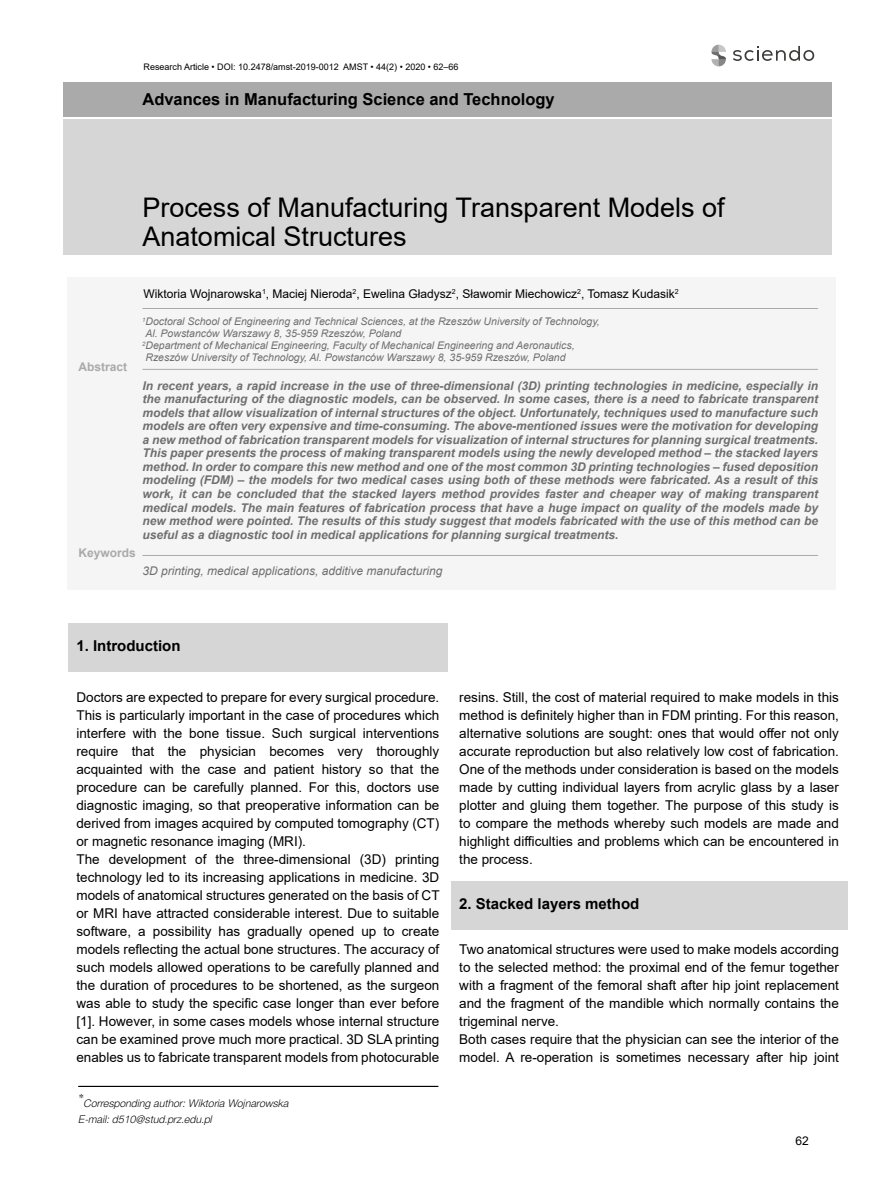
<style>
.page{position:relative;width:893px;height:1191px;background:#fff}
.page>*{position:absolute;margin:0;border:0;box-sizing:border-box;transform-origin:0 0}
.t1{font:27px/28.5px "Arial";color:#000}
.t2{font:700 16.5px "Arial";color:#000}
.t3{font:700 15px "Arial";color:#000}
.t4{font:13.5px/18px "Arial";color:#000}
.t5{font:italic 700 12px/13.5px "Arial";color:#706f6f;text-align:justify}
.t6{font:12px "Arial";color:#000}
.t7{font:italic 12px "Arial";color:#706f6f}
.t8{font:700 12px "Arial";color:#aaa}
.t9{font:italic 10.5px "Arial";color:#706f6f}
.t10{font:italic 10.5px/16.2px "Switzer EFN Light";color:#000}
.t11{font:10.5px "Times";color:#000}
.t12{font:9px "Arial";color:#000}
</style>
<div class="page">
<div style="left:63px;top:120px;width:769px;height:135px;background:#d6d6d6"></div>
<div style="left:67px;top:277px;width:769px;height:312px;background:#f5f5f5"></div>
<div style="left:63px;top:82px;width:769px;height:34px;background:#aaa"></div>
<svg style="left:733px;top:46px;width:81px;height:15px"></svg>
<svg style="left:711px;top:45px;width:15px;height:21px"></svg>
<div style="left:68px;top:623px;width:380px;height:48px;background:#d6d6d6"></div>
<hr style="left:142px;top:369px;width:676px;height:1px;background:#aaa">
<hr style="left:142px;top:308px;width:676px;height:1px;background:#aaa">
<hr style="left:142px;top:555px;width:676px;height:1px;background:#aaa">
<hr style="left:78px;top:1086px;width:360px;height:1px;background:#000">
<div style="left:451px;top:881px;width:396px;height:48px;background:#d6d6d6"></div>
<p class="t12" style="left:144px;top:60px;width:317px">Research Article • DOI: 10.2478/amst-2019-0012 AMST • 44(2) • 2020 • 62–66</p>
<p class="t2" style="left:142px;top:88px;width:414px">Advances in Manufacturing Science and Technology</p>
<h1 class="t1" style="left:142px;top:193px;width:584px">Process of Manufacturing Transparent Models of<br>Anatomical Structures</h1>
<p class="t8" style="left:79px;top:359px;width:50px">Abstract</p>
<p class="t6" style="left:144px;top:285px;width:537px">Wiktoria Wojnarowska<sup>1</sup>, Maciej Nieroda<sup>2</sup>, Ewelina Gładysz<sup>2</sup>, Sławomir Miechowicz<sup>2</sup>, Tomasz Kudasik<sup>2</sup></p>
<p class="t9" style="left:142px;top:315px;width:459px"><sup>1</sup>Doctoral School of Engineering and Technical Sciences, at the Rzeszów University of Technology,</p>
<p class="t9" style="left:145px;top:327px;width:258px">Al. Powstanców Warszawy 8, 35-959 Rzeszów, Poland</p>
<p class="t9" style="left:142px;top:339px;width:434px"><sup>2</sup>Department of Mechanical Engineering, Faculty of Mechanical Engineering and Aeronautics,</p>
<p class="t9" style="left:145px;top:351px;width:422px">Rzeszów University of Technology, Al. Powstanców Warszawy 8, 35-959 Rzeszów, Poland</p>
<p class="t5" style="left:142px;top:379px;width:677px">In recent years, a rapid increase in the use of three-dimensional (3D) printing technologies in medicine, especially in the manufacturing of the diagnostic models, can be observed. In some cases, there is a need to fabricate transparent models that allow visualization of internal structures of the object. Unfortunately, techniques used to manufacture such models are often very expensive and time-consuming. The above-mentioned issues were the motivation for developing a new method of fabrication transparent models for visualization of internal structures for planning surgical treatments.<br>This paper presents the process of making transparent models using the newly developed method – the stacked layers method. In order to compare this new method and one of the most common 3D printing technologies – fused deposition modeling (FDM) – the models for two medical cases using both of these methods were fabricated. As a result of this work, it can be concluded that the stacked layers method provides faster and cheaper way of making transparent medical models. The main features of fabrication process that have a huge impact on quality of the models made by new method were pointed. The results of this study suggest that models fabricated with the use of this method can be useful as a diagnostic tool in medical applications for planning surgical treatments.</p>
<p class="t8" style="left:79px;top:545px;width:59px">Keywords</p>
<p class="t7" style="left:142px;top:563px;width:302px">3D printing, medical applications, additive manufacturing</p>
<p class="t3" style="left:76px;top:635px;width:106px">1. Introduction</p>
<p class="t4" style="left:76px;top:688px;width:365px">Doctors are expected to prepare for every surgical procedure.<br>This is particularly important in the case of procedures which interfere with the bone tissue. Such surgical interventions require that the physician becomes very thoroughly acquainted with the case and patient history so that the procedure can be carefully planned. For this, doctors use diagnostic imaging, so that preoperative information can be derived from images acquired by computed tomography (CT) or magnetic resonance imaging (MRI).<br>The development of the three-dimensional (3D) printing technology led to its increasing applications in medicine. 3D models of anatomical structures generated on the basis of CT or MRI have attracted considerable interest. Due to suitable software, a possibility has gradually opened up to create models reflecting the actual bone structures. The accuracy of such models allowed operations to be carefully planned and the duration of procedures to be shortened, as the surgeon was able to study the specific case longer than ever before [1]. However, in some cases models whose internal structure can be examined prove much more practical. 3D SLA printing enables us to fabricate transparent models from photocurable</p>
<p class="t11" style="left:79px;top:1091px;width:7px">*</p>
<p class="t10" style="left:79px;top:1095px;width:212px;text-indent:5px">Corresponding author: Wiktoria Wojnarowska<br>E-mail: d510@stud.prz.edu.pl</p>
<p class="t4" style="left:459px;top:688px;width:381px;text-align:justify">resins. Still, the cost of material required to make models in this method is definitely higher than in FDM printing. For this reason, alternative solutions are sought: ones that would offer not only accurate reproduction but also relatively low cost of fabrication.<br>One of the methods under consideration is based on the models made by cutting individual layers from acrylic glass by a laser plotter and gluing them together. The purpose of this study is to compare the methods whereby such models are made and highlight difficulties and problems which can be encountered in the process.</p>
<p class="t3" style="left:459px;top:893px;width:182px">2. Stacked layers method</p>
<p class="t4" style="left:459px;top:940px;width:381px">Two anatomical structures were used to make models according to the selected method: the proximal end of the femur together with a fragment of the femoral shaft after hip joint replacement and the fragment of the mandible which normally contains the trigeminal nerve.<br>Both cases require that the physician can see the interior of the model. A re-operation is sometimes necessary after hip joint</p>
<p class="t6" style="left:795px;top:1132px;width:15px">62</p>
</div>
